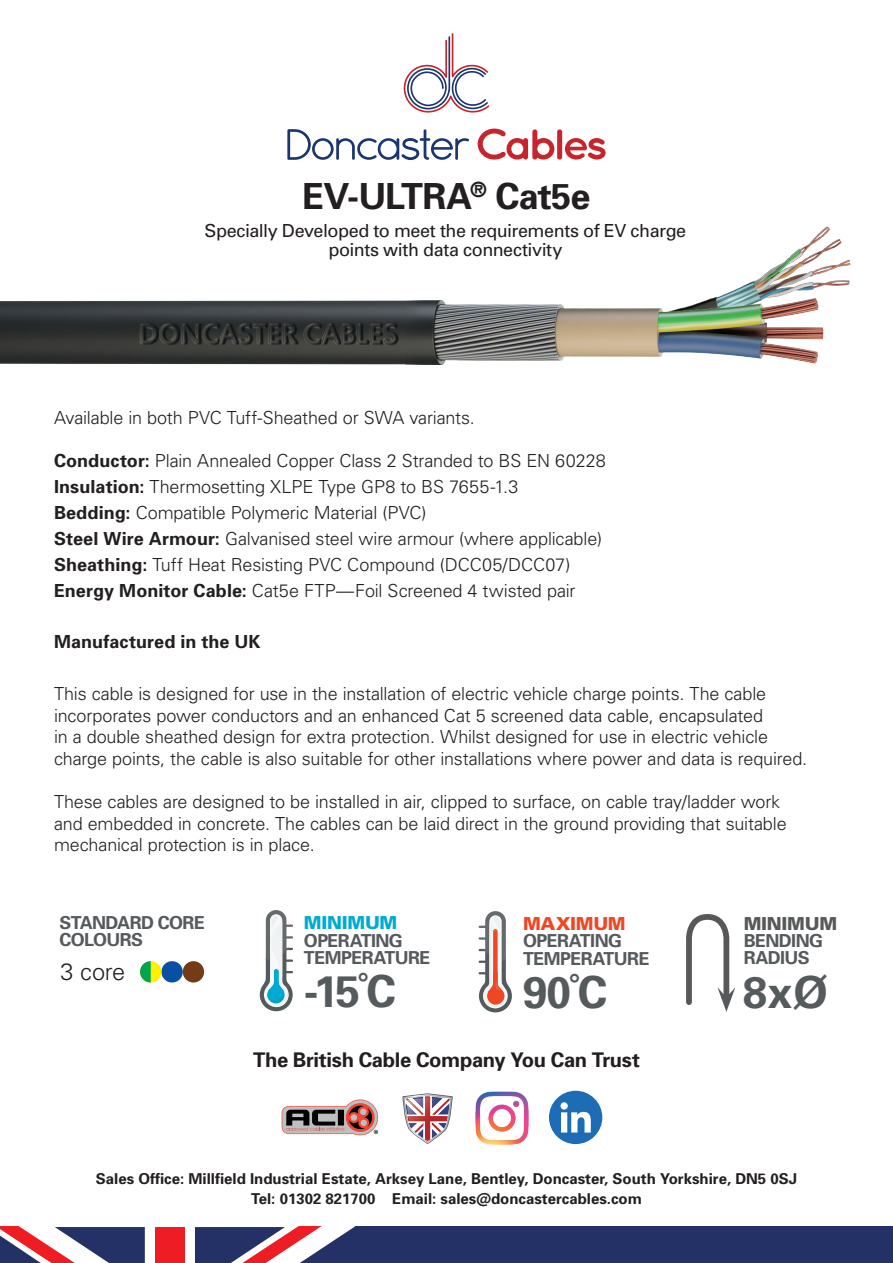
<style>
.page{position:relative;width:893px;height:1263px;background:#fff}
.page>*{position:absolute;margin:0;border:0;box-sizing:border-box;transform-origin:0 0}
.t1{font:700 44.1px "Univers";letter-spacing:-.01em;color:#555a5c}
.t2{font:700 36px "Univers";letter-spacing:-.025em;color:#231f20}
.t3{font:300 23.55px "Univers";color:#231f20}
.t4{font:700 20.25px "Univers";letter-spacing:-.015em;color:#231f20}
.t5{font:300 18px/25.8px "Univers";letter-spacing:-.01em;color:#231f20}
.t6{font:18px/19.5px "Univers";letter-spacing:-.025em;color:#231f20;text-align:center}
.t7{font:700 18px "Univers";letter-spacing:.005em;color:#231f20}
.t8{font:700 17.85px/17.4px "Univers";letter-spacing:-.03em;color:#555a5c}
.t9{font:900 17.85px "Univers";letter-spacing:-.015em;color:#00aad0}
.t10{font:900 17.85px "Univers";letter-spacing:-.02em;color:#ef4724}
.t11{font:900 17.85px "Univers";letter-spacing:-.015em;color:#57585a}
.t12{font:700 15px/19.5px "Univers";color:#231f20;text-align:center}
.s1{font-weight:700}
</style>
<div class="page">
<div style="left:161px;top:961px;width:22px;height:21px;background:#094fa3;border-radius:50%"></div>
<div style="left:183px;top:961px;width:21px;height:21px;background:#753b16;border-radius:50%"></div>
<div style="left:140px;top:961px;width:21px;height:21px;background:#fff101;border-radius:50%"></div>
<svg style="left:140px;top:961px;width:11px;height:21px"></svg>
<svg style="left:404px;top:33px;width:85px;height:80px"></svg>
<svg style="left:478px;top:129px;width:128px;height:31px"></svg>
<svg style="left:287px;top:129px;width:182px;height:31px"></svg>
<img style="left:0;top:226px;width:851px;height:139px">
<svg style="left:0;top:1226px;width:145px;height:37px"></svg>
<svg style="left:195px;top:1226px;width:161px;height:37px"></svg>
<div style="left:155px;top:1227px;width:30px;height:36px;background:#ee1d23"></div>
<div style="left:356px;top:1226px;width:537px;height:37px;background:#233167"></div>
<svg style="left:260px;top:910px;width:33px;height:101px"></svg>
<svg style="left:479px;top:911px;width:33px;height:101px"></svg>
<svg style="left:686px;top:914px;width:49px;height:98px"></svg>
<svg style="left:282px;top:1099px;width:96px;height:36px"></svg>
<div style="left:549px;top:1091px;width:53px;height:53px;background:#1c6cb6;border-radius:50%"></div>
<svg style="left:560px;top:1102px;width:31px;height:30px"></svg>
<img style="left:475px;top:1091px;width:54px;height:54px">
<svg style="left:402px;top:1093px;width:51px;height:51px"></svg>
<img style="left:407px;top:1099px;width:1px;height:15px">
<img style="left:408px;top:1097px;width:39px;height:43px">
<h2 class="t2" style="left:303px;top:173px;width:289px">EV-ULTRA<sup>®</sup> Cat5e</h2>
<p class="t6" style="left:205px;top:221px;width:483px">Specially Developed to meet the requirements of EV charge points with data connectivity</p>
<p class="t5" style="left:54px;top:404px;width:422px">Available in both PVC Tuff-Sheathed or SWA variants.</p>
<p class="t5" style="left:54px;top:448px;width:553px"><span class="s1">Conductor:</span> Plain Annealed Copper Class 2 Stranded to BS EN 60228<br><span class="s1">Insulation:</span> Thermosetting XLPE Type GP8 to BS 7655-1.3<br><span class="s1">Bedding:</span> Compatible Polymeric Material (PVC)<br><span class="s1">Steel Wire Armour:</span> Galvanised steel wire armour (where applicable)<br><span class="s1">Sheathing:</span> Tuff Heat Resisting PVC Compound (DCC05/DCC07)<br><span class="s1">Energy Monitor Cable:</span> Cat5e FTP—Foil Screened 4 twisted pair</p>
<p class="t7" style="left:54px;top:630px;width:208px">Manufactured in the UK</p>
<p class="t5" style="left:54px;top:682px;width:755px;line-height:21.6px">This cable is designed for use in the installation of electric vehicle charge points. The cable incorporates power conductors and an enhanced Cat 5 screened data cable, encapsulated<br>in a double sheathed design for extra protection. Whilst designed for use in electric vehicle charge points, the cable is also suitable for other installations where power and data is required.</p>
<p class="t5" style="left:54px;top:790px;width:734px;line-height:21.6px">These cables are designed to be installed in air, clipped to surface, on cable tray/ladder work and embedded in concrete. The cables can be laid direct in the ground providing that suitable mechanical protection is in place.</p>
<p class="t8" style="left:60px;top:913px;width:147px">STANDARD CORE<br>COLOURS</p>
<h3 class="t3" style="left:61px;top:957px;width:66px">3 core</h3>
<p class="t9" style="left:304px;top:912px;width:95px">MINIMUM</p>
<p class="t8" style="left:304px;top:931px;width:128px">OPERATING<br>TEMPERATURE</p>
<h1 class="t1" style="left:304px;top:963px;width:93px">-15˚C</h1>
<p class="t10" style="left:523px;top:912px;width:104px">MAXIMUM</p>
<p class="t8" style="left:523px;top:931px;width:128px">OPERATING<br>TEMPERATURE</p>
<h1 class="t1" style="left:523px;top:963px;width:85px">90˚C</h1>
<h1 class="t1" style="left:743px;top:963px;width:87px">8xØ</h1>
<p class="t11" style="left:744px;top:912px;width:95px">MINIMUM</p>
<p class="t8" style="left:744px;top:931px;width:81px">BENDING<br>RADIUS</p>
<p class="t4" style="left:253px;top:1046px;width:388px">The British Cable Company You Can Trust</p>
<p class="t12" style="left:96px;top:1168px;width:703px">Sales Office: Millfield Industrial Estate, Arksey Lane, Bentley, Doncaster, South Yorkshire, DN5 0SJ<br>Tel: 01302 821700 Email: sales@doncastercables.com</p>
</div>
